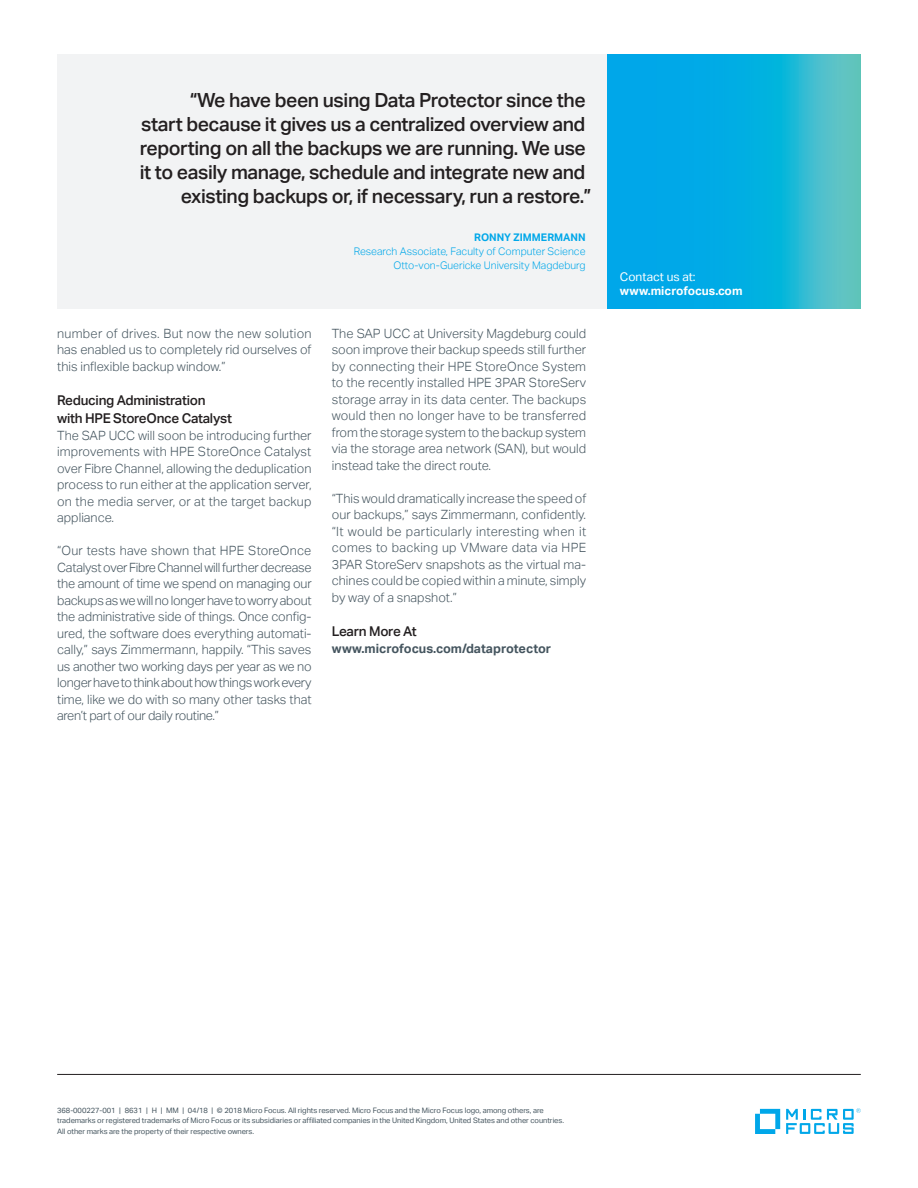
<style>
.page{position:relative;width:918px;height:1188px;background:#fff}
.page>*{position:absolute;margin:0;border:0;box-sizing:border-box;transform-origin:0 0}
.pull_quote_13_16-ali{font:500 19.5px "Aktiv Grotesk";letter-spacing:-.02em;color:#231f20}
.subhead_9_12_medium{font:500 13.5px/18px "Aktiv Grotesk";letter-spacing:-.02em;color:#231f20}
.body_8_5_11-grey{font:300 12.75px/16.5px "Aktiv Grotesk";color:#45555f;text-align:justify}
.body_8_5_11-grey-2{font:700 12.75px "Aktiv Grotesk";color:#45555f}
.Contact_URL_8_9_5-bo{font:700 12px "Aktiv Grotesk";color:#fff}
.Contact_8_9_5-regula{font:12px "Aktiv Grotesk";color:#fff}
.quote_company_7_9_5{font:300 10.5px "Aktiv Grotesk";color:#00a7e9}
.quote_name_caps_7_11{font:700 10.5px "Aktiv Grotesk";color:#00a7e9}
.mousetype-legal_5_7{font:7.5px/10.5px "Aktiv Grotesk";letter-spacing:-.005em;color:#45555f}
</style>
<div class="page">
<hr style="left:57px;top:1074px;width:804px;height:1px;background:#231f20">
<svg style="left:755px;top:1109px;width:25px;height:25px"></svg>
<svg style="left:786px;top:1108px;width:75px;height:26px"></svg>
<svg style="left:607px;top:54px;width:254px;height:254px;background:#14b1dd"></svg>
<div style="left:57px;top:54px;width:550px;height:254px;background:#f2f3f4"></div>
<p class="pull_quote_13_16-ali" style="left:190px;top:89px;width:397px">“We have been using Data Protector since the</p>
<p class="pull_quote_13_16-ali" style="left:141px;top:113px;width:446px">start because it gives us a centralized overview and</p>
<p class="pull_quote_13_16-ali" style="left:140px;top:137px;width:448px">reporting on all the backups we are running. We use</p>
<p class="pull_quote_13_16-ali" style="left:140px;top:161px;width:447px">it to easily manage, schedule and integrate new and</p>
<p class="pull_quote_13_16-ali" style="left:181px;top:185px;width:412px">existing backups or, if necessary, run a restore.”</p>
<p class="quote_name_caps_7_11" style="left:474px;top:231px;width:113px">RONNY ZIMMERMANN</p>
<p class="quote_company_7_9_5" style="left:354px;top:245px;width:233px">Research Associate, Faculty of Computer Science</p>
<p class="quote_company_7_9_5" style="left:394px;top:260px;width:194px">Otto-von-Guericke University Magdeburg</p>
<p class="body_8_5_11-grey" style="left:57px;top:325px;width:256px">number of drives. But now the new solution has enabled us to completely rid ourselves of this inflexible backup window.”</p>
<p class="subhead_9_12_medium" style="left:57px;top:392px;width:176px">Reducing Administration with HPE StoreOnce Catalyst</p>
<p class="body_8_5_11-grey" style="left:57px;top:427px;width:256px">The SAP UCC will soon be introducing further improvements with HPE StoreOnce Catalyst over Fibre Channel, allowing the deduplication process to run either at the application server, on the media server, or at the target backup appliance.</p>
<p class="body_8_5_11-grey" style="left:57px;top:543px;width:256px">“Our tests have shown that HPE StoreOnce Catalyst over Fibre Channel will further decrease the amount of time we spend on managing our backups as we will no longer have to worry about the administrative side of things. Once config&shy;ured, the software does everything automati&shy;cally,” says Zimmermann, happily. “This saves us another two working days per year as we no longer have to think about how things work every time, like we do with so many other tasks that aren’t part of our daily routine.”</p>
<p class="body_8_5_11-grey" style="left:332px;top:325px;width:256px">The SAP UCC at University Magdeburg could soon improve their backup speeds still further by connecting their HPE StoreOnce System to the recently installed HPE 3PAR StoreServ storage array in its data center. The backups would then no longer have to be transferred from the storage system to the backup system via the storage area network (SAN), but would instead take the direct route.</p>
<p class="body_8_5_11-grey" style="left:332px;top:490px;width:256px">“This would dramatically increase the speed of our backups,” says Zimmermann, confidently. “It would be particularly interesting when it comes to backing up VMware data via HPE 3PAR StoreServ snapshots as the virtual ma&shy;chines could be copied within a minute, simply by way of a snapshot.”</p>
<p class="subhead_9_12_medium" style="left:332px;top:623px;width:87px">Learn More At</p>
<p class="body_8_5_11-grey-2" style="left:332px;top:641px;width:221px">www.microfocus.com/dataprotector</p>
<p class="Contact_8_9_5-regula" style="left:620px;top:269px;width:77px">Contact us at:</p>
<p class="Contact_URL_8_9_5-bo" style="left:620px;top:284px;width:124px">www.microfocus.com</p>
<p class="mousetype-legal_5_7" style="left:57px;top:1105px;width:508px">368-000227-001 | 8631 | H | MM | 04/18 | © 2018 Micro Focus. All rights reserved. Micro Focus and the Micro Focus logo, among others, are trademarks or registered trademarks of Micro Focus or its subsidiaries or affiliated companies in the United Kingdom, United States and other countries.<br>All other marks are the property of their respective owners.</p>
</div>
